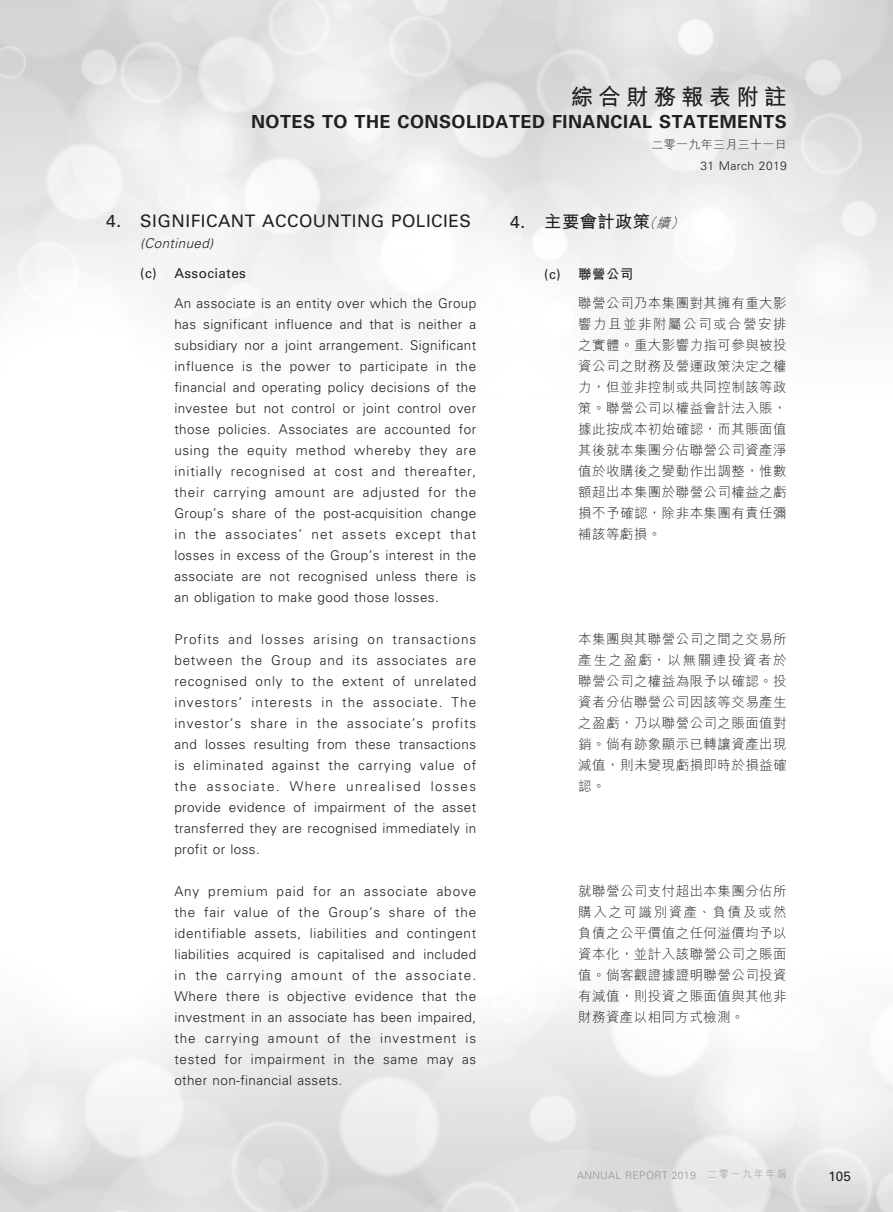
<style>
.page{position:relative;width:893px;height:1212px;background:#fff}
.page>*{position:absolute;margin:0;border:0;box-sizing:border-box;transform-origin:0 0}
.t1{font:22.5px "M Hei HK Bold E Ten B5 H";letter-spacing:.23em;color:#231f20}
.t2{font:700 18px "Univers";letter-spacing:.03em;color:#231f20}
.t3{font:17.25px "Univers";letter-spacing:.03em;color:#231f20}
.t4{font:17.25px "M Hei HK Bold E Ten B5 H";letter-spacing:.03em;color:#231f20}
.t5{font:300 13.5px/21px "Univers";letter-spacing:.03em;color:#231f20;text-align:justify}
.t6{font:13.5px/21px "M Hei HK Light E Ten B5 H";letter-spacing:.03em;color:#231f20;text-align:justify}
.t7{font:13.5px "Univers";letter-spacing:.03em;color:#231f20}
.t8{font:italic 300 13.5px "Univers";letter-spacing:.03em;color:#231f20}
.t9{font:13.5px "M Hei HK Bold E Ten B5 H";color:#231f20}
.t10{font:12px "M Hei HK Light E Ten B5 H";letter-spacing:.03em;color:#231f20}
.t11{font:300 12px "Univers";letter-spacing:.03em;color:#231f20}
.t12{font:300 10.5px "Univers";letter-spacing:.03em;color:#939598}
.s1{font-family:"Univers"}
.s2{font-family:"M Hei HK Light E Ten B5 H";font-style:italic;font-size:13.5px}
.s3{font-family:"M Hei HK Light E Ten B5 H";font-weight:400}
</style>
<div class="page">
<h1 class="t1" style="left:571px;top:88px;width:217px">綜合財務報表附註</h1>
<h2 class="t2" style="left:251px;top:115px;width:537px">NOTES TO THE CONSOLIDATED FINANCIAL STATEMENTS</h2>
<p class="t10" style="left:651px;top:140px;width:137px">二零一九年三月三十一日</p>
<p class="t11" style="left:701px;top:161px;width:88px">31 March 2019</p>
<p class="t3" style="left:106px;top:215px;width:366px">4. SIGNIFICANT ACCOUNTING POLICIES</p>
<p class="t8" style="left:140px;top:239px;width:74px">(Continued)</p>
<p class="t7" style="left:140px;top:268px;width:107px">(c) Associates</p>
<p class="t5" style="left:174px;top:293px;width:303px">An associate is an entity over which the Group has significant influence and that is neither a subsidiary nor a joint arrangement. Significant influence is the power to participate in the financial and operating policy decisions of the investee but not control or joint control over those policies. Associates are accounted for using the equity method whereby they are initially recognised at cost and thereafter, their carrying amount are adjusted for the Group’s share of the post-acquisition change in the associates’ net assets except that losses in excess of the Group’s interest in the associate are not recognised unless there is an obligation to make good those losses.</p>
<p class="t5" style="left:174px;top:629px;width:303px">Profits and losses arising on transactions between the Group and its associates are recognised only to the extent of unrelated investors’ interests in the associate. The investor’s share in the associate’s profits and losses resulting from these transactions is eliminated against the carrying value of the associate. Where unrealised losses provide evidence of impairment of the asset transferred they are recognised immediately in profit or loss.</p>
<p class="t5" style="left:174px;top:881px;width:303px">Any premium paid for an associate above the fair value of the Group’s share of the identifiable assets, liabilities and contingent liabilities acquired is capitalised and included in the carrying amount of the associate.<br>Where there is objective evidence that the investment in an associate has been impaired, the carrying amount of the investment is tested for impairment in the same may as other non-financial assets.</p>
<p class="t4" style="left:510px;top:215px;width:179px"><span class="s1">4.</span> 主要會計政策<span class="s2">（續）</span></p>
<p class="t9" style="left:544px;top:268px;width:91px"><span class="s1">(c)</span> 聯營公司</p>
<p class="t6" style="left:578px;top:294px;width:210px">聯營公司乃本集團對其擁有重大影響力且並非附屬公司或合營安排之實體。重大影響力指可參與被投資公司之財務及營運政策決定之權力，但並非控制或共同控制該等政策。聯營公司以權益會計法入賬，據此按成本初始確認，而其賬面值其後就本集團分佔聯營公司資產淨值於收購後之變動作出調整，惟數額超出本集團於聯營公司權益之虧損不予確認，除非本集團有責任彌補該等虧損。</p>
<p class="t6" style="left:578px;top:630px;width:210px">本集團與其聯營公司之間之交易所產生之盈虧，以無關連投資者於聯營公司之權益為限予以確認。投資者分佔聯營公司因該等交易產生之盈虧，乃以聯營公司之賬面值對銷。倘有跡象顯示已轉讓資產出現減值，則未變現虧損即時於損益確認。</p>
<p class="t6" style="left:578px;top:882px;width:210px">就聯營公司支付超出本集團分佔所購入之可識別資產、負債及或然負債之公平價值之任何溢價均予以資本化，並計入該聯營公司之賬面值。倘客觀證據證明聯營公司投資有減值，則投資之賬面值與其他非財務資產以相同方式檢測。</p>
<p class="t12" style="left:577px;top:1171px;width:211px">ANNUAL REPORT 2019 <span class="s3">二零一九年年報</span></p>
<p class="t7" style="left:829px;top:1171px;width:24px">105</p>
</div>
